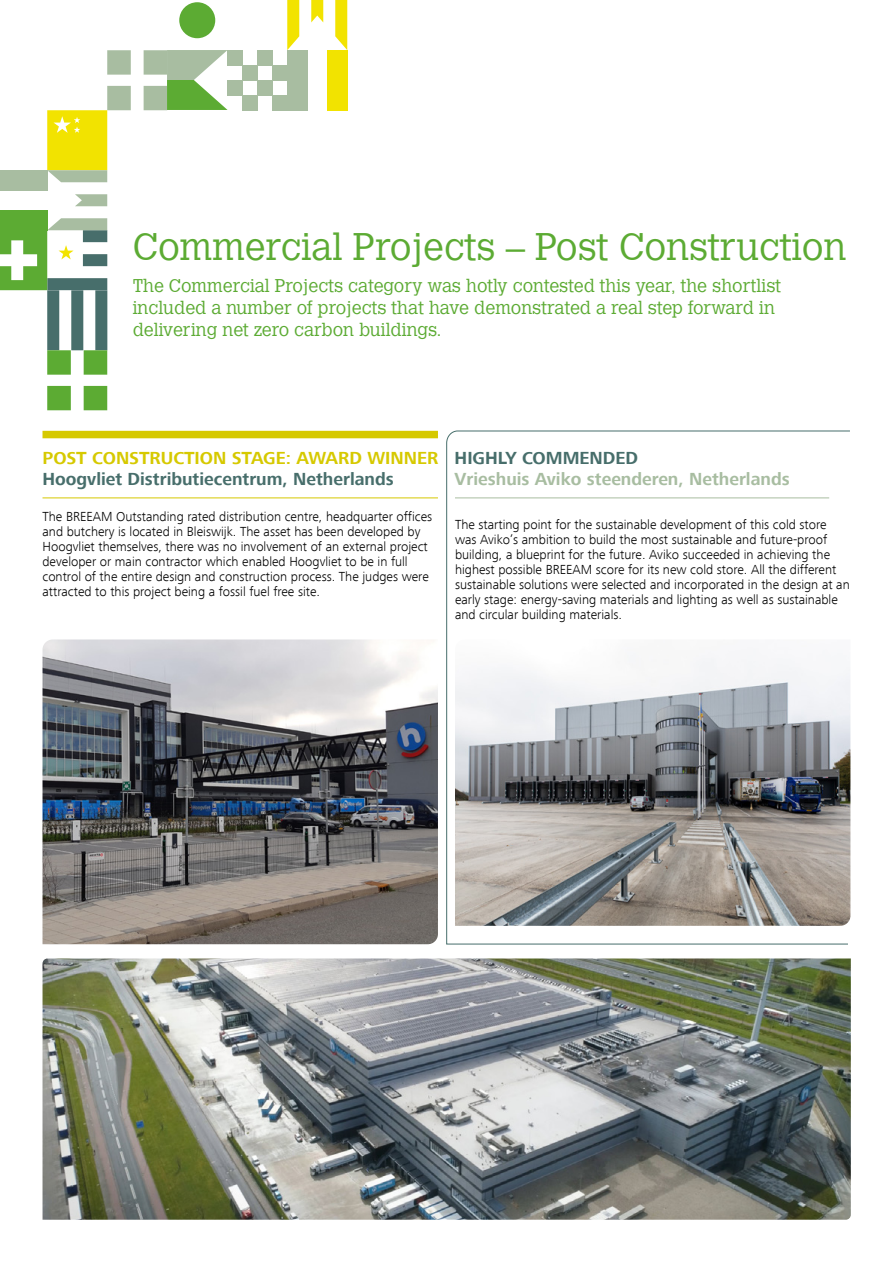
<style>
.page{position:relative;width:893px;height:1263px;background:#fff}
.page>*{position:absolute;margin:0;border:0;box-sizing:border-box;transform-origin:0 0}
.t1{font:300 37.5px "Calvert MTW01";color:#5cab33}
.t2{font:300 18px/21.6px "Calvert MTW01";color:#5cab33}
.t3{font:700 18px "Frutiger Next W01";color:#476e6b}
.t4{font:700 18px "Frutiger Next W01";color:#a8bda1}
.t5{font:700 18px "Frutiger Next W01";color:#d6c900}
.t6{font:300 13.5px/15px "Frutiger Next W01";color:#000}
</style>
<div class="page">
<svg style="left:287px;top:0;width:60px;height:50px"></svg>
<div style="left:327px;top:50px;width:20px;height:60px;background:#f2e300"></div>
<div style="left:287px;top:50px;width:20px;height:60px;background:#a8bda1"></div>
<div style="left:179px;top:2px;width:36px;height:36px;background:#5cab33;border-radius:50%"></div>
<div style="left:227px;top:80px;width:15px;height:15px;background:#a8bda1"></div>
<div style="left:227px;top:50px;width:15px;height:15px;background:#a8bda1"></div>
<div style="left:242px;top:95px;width:15px;height:15px;background:#a8bda1"></div>
<div style="left:272px;top:95px;width:15px;height:15px;background:#a8bda1"></div>
<div style="left:242px;top:65px;width:15px;height:15px;background:#a8bda1"></div>
<div style="left:257px;top:80px;width:15px;height:15px;background:#a8bda1"></div>
<div style="left:257px;top:50px;width:15px;height:15px;background:#a8bda1"></div>
<div style="left:272px;top:65px;width:15px;height:15px;background:#a8bda1"></div>
<svg style="left:0;top:50px;width:228px;height:360px"></svg>
<svg style="left:446px;top:431px;width:404px;height:513px"></svg>
<img style="left:43px;top:958px;width:808px;height:262px">
<img style="left:43px;top:639px;width:395px;height:305px">
<div style="left:43px;top:431px;width:395px;height:7px;background:#d6c900"></div>
<hr style="left:43px;top:497px;width:395px;height:1px;background:#d6c900">
<img style="left:455px;top:639px;width:395px;height:287px">
<hr style="left:455px;top:497px;width:374px;height:1px;background:#a8bda1">
<h1 class="t1" style="left:133px;top:226px;width:715px">Commercial Projects – Post Construction</h1>
<h2 class="t2" style="left:133px;top:275px;width:650px">The Commercial Projects category was hotly contested this year, the shortlist included a number of projects that have demonstrated a real step forward in delivering net zero carbon buildings.</h2>
<h2 class="t5" style="left:43px;top:448px;width:397px">POST CONSTRUCTION STAGE: AWARD WINNER</h2>
<h2 class="t3" style="left:43px;top:469px;width:353px">Hoogvliet Distributiecentrum, Netherlands</h2>
<p class="t6" style="left:43px;top:509px;width:391px">The BREEAM Outstanding rated distribution centre, headquarter offices and butchery is located in Bleiswijk. The asset has been developed by Hoogvliet themselves, there was no involvement of an external project developer or main contractor which enabled Hoogvliet to be in full control of the entire design and construction process. The judges were attracted to this project being a fossil fuel free site.</p>
<h2 class="t3" style="left:455px;top:448px;width:185px">HIGHLY COMMENDED</h2>
<h2 class="t4" style="left:455px;top:469px;width:337px">Vrieshuis Aviko steenderen, Netherlands</h2>
<p class="t6" style="left:455px;top:517px;width:396px">The starting point for the sustainable development of this cold store was Aviko’s ambition to build the most sustainable and future-proof building, a blueprint for the future. Aviko succeeded in achieving the highest possible BREEAM score for its new cold store. All the different sustainable solutions were selected and incorporated in the design at an early stage: energy-saving materials and lighting as well as sustainable and circular building materials.</p>
</div>
